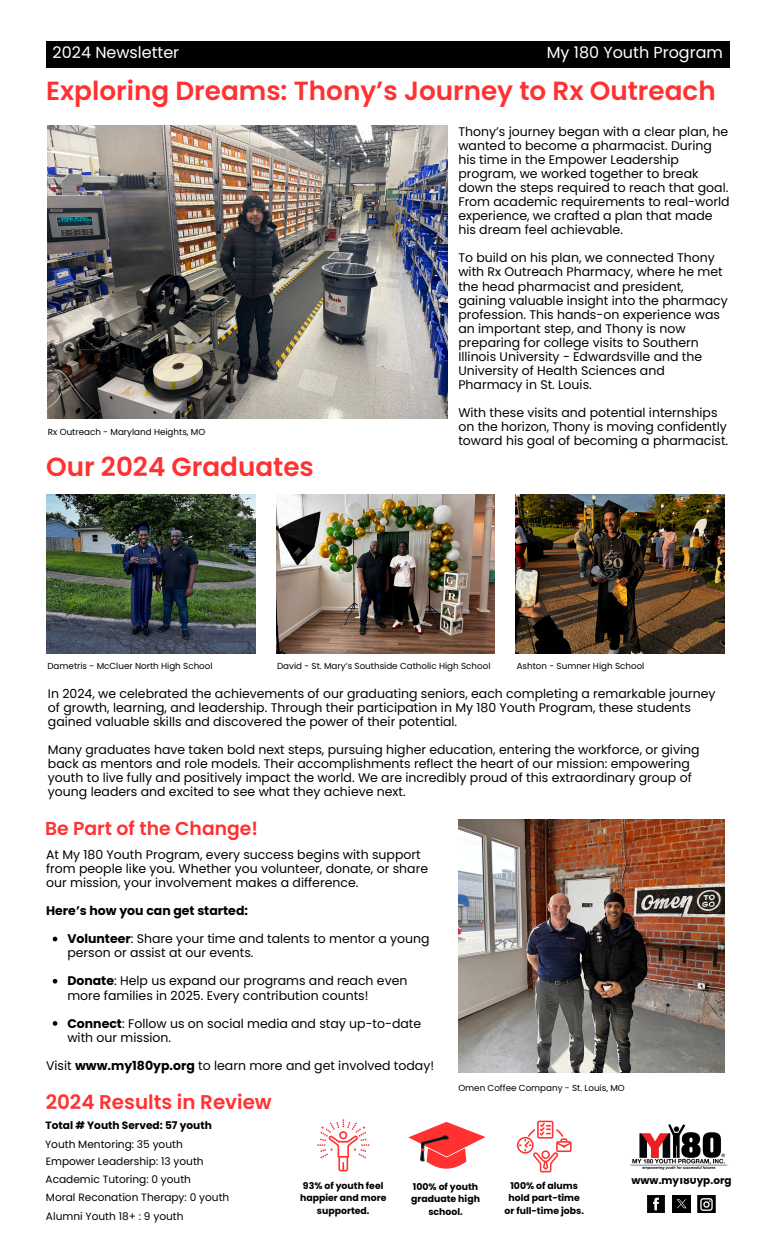
<style>
.page{position:relative;width:765px;height:1260px;background:#fff}
.page>*{position:absolute;margin:0;border:0;box-sizing:border-box;transform-origin:0 0}
.t1{font:600 26.25px "Poppins";color:#ff3131}
.t2{font:600 19.88px "Poppins";color:#ff3131}
.t3{font:600 18.75px "Poppins";color:#ff3131}
.t4{font:16px "Poppins";color:#fff}
.t5{font:12.5px/14px "Poppins";color:#000}
.t6{font:700 12.5px "Poppins";color:#000}
.t7{font:10.62px "Poppins";color:#000}
.t8{font:700 10.62px "Poppins";color:#000}
.t9{font:700 10.38px "Poppins";color:#000}
.t10{font:700 9.38px/12.5px "Poppins";color:#000;text-align:center}
.t11{font:8.75px "Poppins";color:#000}
.s1{font-weight:700}
</style>
<div class="page">
<img style="left:48px;top:126px;width:399px;height:292px">
<img style="left:276px;top:494px;width:219px;height:160px">
<img style="left:458px;top:820px;width:267px;height:253px">
<img style="left:672px;top:1195px;width:18px;height:18px">
<img style="left:647px;top:1195px;width:18px;height:18px">
<img style="left:697px;top:1195px;width:18px;height:18px">
<img style="left:630px;top:1124px;width:98px;height:46px">
<svg style="left:408px;top:1122px;width:78px;height:47px"></svg>
<svg style="left:517px;top:1121px;width:54px;height:51px"></svg>
<svg style="left:317px;top:1119px;width:52px;height:52px"></svg>
<div style="left:46px;top:41px;width:684px;height:27px;background:#000"></div>
<img style="left:515px;top:494px;width:210px;height:160px">
<img style="left:46px;top:494px;width:209px;height:160px">
<svg style="left:53px;top:937px;width:4px;height:4px"></svg>
<svg style="left:53px;top:979px;width:4px;height:5px"></svg>
<svg style="left:53px;top:1021px;width:4px;height:5px"></svg>
<h3 class="t4" style="left:53px;top:41px;width:128px">2024 Newsletter</h3>
<h1 class="t4" style="left:547px;top:41px;width:178px">My 180 Youth Program</h1>
<h5 class="t1" style="left:46px;top:73px;width:671px">Exploring Dreams: Thony’s Journey to Rx Outreach</h5>
<p class="t11" style="left:48px;top:426px;width:159px">Rx Outreach - Maryland Heights, MO</p>
<p class="t1" style="left:46px;top:449px;width:269px">Our 2024 Graduates</p>
<h5 class="t5" style="left:458px;top:124px;width:273px">Thony’s journey began with a clear plan, he wanted to become a pharmacist. During his time in the Empower Leadership program, we worked together to break down the steps required to reach that goal.<br>From academic requirements to real-world experience, we crafted a plan that made his dream feel achievable.</h5>
<h5 class="t5" style="left:458px;top:251px;width:271px">To build on his plan, we connected Thony with Rx Outreach Pharmacy, where he met the head pharmacist and president, gaining valuable insight into the pharmacy profession. This hands-on experience was an important step, and Thony is now preparing for college visits to Southern Illinois University - Edwardsville and the University of Health Sciences and Pharmacy in St. Louis.</h5>
<h1 class="t5" style="left:458px;top:406px;width:271px">With these visits and potential internships on the horizon, Thony is moving confidently toward his goal of becoming a pharmacist.</h1>
<p class="t11" style="left:47px;top:660px;width:167px">Dametris - McCluer North High School</p>
<p class="t11" style="left:517px;top:659px;width:129px">Ashton - Sumner High School</p>
<p class="t5" style="left:48px;top:686px;width:669px">In 2024, we celebrated the achievements of our graduating seniors, each completing a remarkable journey of growth, learning, and leadership. Through their participation in My 180 Youth Program, these students gained valuable skills and discovered the power of their potential.</p>
<p class="t5" style="left:48px;top:743px;width:653px">Many graduates have taken bold next steps, pursuing higher education, entering the workforce, or giving back as mentors and role models. Their accomplishments reflect the heart of our mission: empowering youth to live fully and positively impact the world. We are incredibly proud of this extraordinary group of young leaders and excited to see what they achieve next.</p>
<h4 class="t11" style="left:277px;top:660px;width:215px">David - St. Mary’s Southside Catholic High School</h4>
<p class="t3" style="left:45px;top:816px;width:214px">Be Part of the Change!</p>
<p class="t5" style="left:46px;top:848px;width:383px">At My 180 Youth Program, every success begins with support from people like you. Whether you volunteer, donate, or share our mission, your involvement makes a difference.</p>
<p class="t6" style="left:46px;top:902px;width:203px">Here’s how you can get started:</p>
<p class="t5" style="left:67px;top:932px;width:364px"><span class="s1">Volunteer</span>: Share your time and talents to mentor a young person or assist at our events.</p>
<p class="t5" style="left:67px;top:974px;width:342px"><span class="s1">Donate</span>: Help us expand our programs and reach even more families in 2025. Every contribution counts!</p>
<p class="t5" style="left:67px;top:1016px;width:355px"><span class="s1">Connect</span>: Follow us on social media and stay up-to-date with our mission.</p>
<h5 class="t5" style="left:46px;top:1058px;width:390px">Visit <span class="s1">www.my180yp.org</span> to learn more and get involved today!</h5>
<h2 class="t2" style="left:46px;top:1088px;width:228px">2024 Results in Review</h2>
<p class="t8" style="left:46px;top:1118px;width:168px">Total # Youth Served: 57 youth</p>
<p class="t7" style="left:45px;top:1137px;width:139px">Youth Mentoring: 35 youth</p>
<h5 class="t7" style="left:46px;top:1154px;width:159px">Empower Leadership: 13 youth</h5>
<h5 class="t11" style="left:458px;top:1082px;width:168px">Omen Coffee Company - St. Louis, MO</h5>
<h2 class="t7" style="left:46px;top:1172px;width:147px">Academic Tutoring: 0 youth</h2>
<h6 class="t7" style="left:46px;top:1190px;width:185px">Moral Reconation Therapy: 0 youth</h6>
<p class="t7" style="left:46px;top:1208px;width:139px">Alumni Youth 18+ : 9 youth</p>
<h5 class="t10" style="left:300px;top:1179px;width:88px">93% of youth feel happier and more supported.</h5>
<p class="t10" style="left:411px;top:1180px;width:70px">100% of youth graduate high school.</p>
<p class="t10" style="left:504px;top:1179px;width:81px">100% of alums hold part-time or full-time jobs.</p>
<h3 class="t9" style="left:632px;top:1173px;width:101px">www.my180yp.org</h3>
</div>
